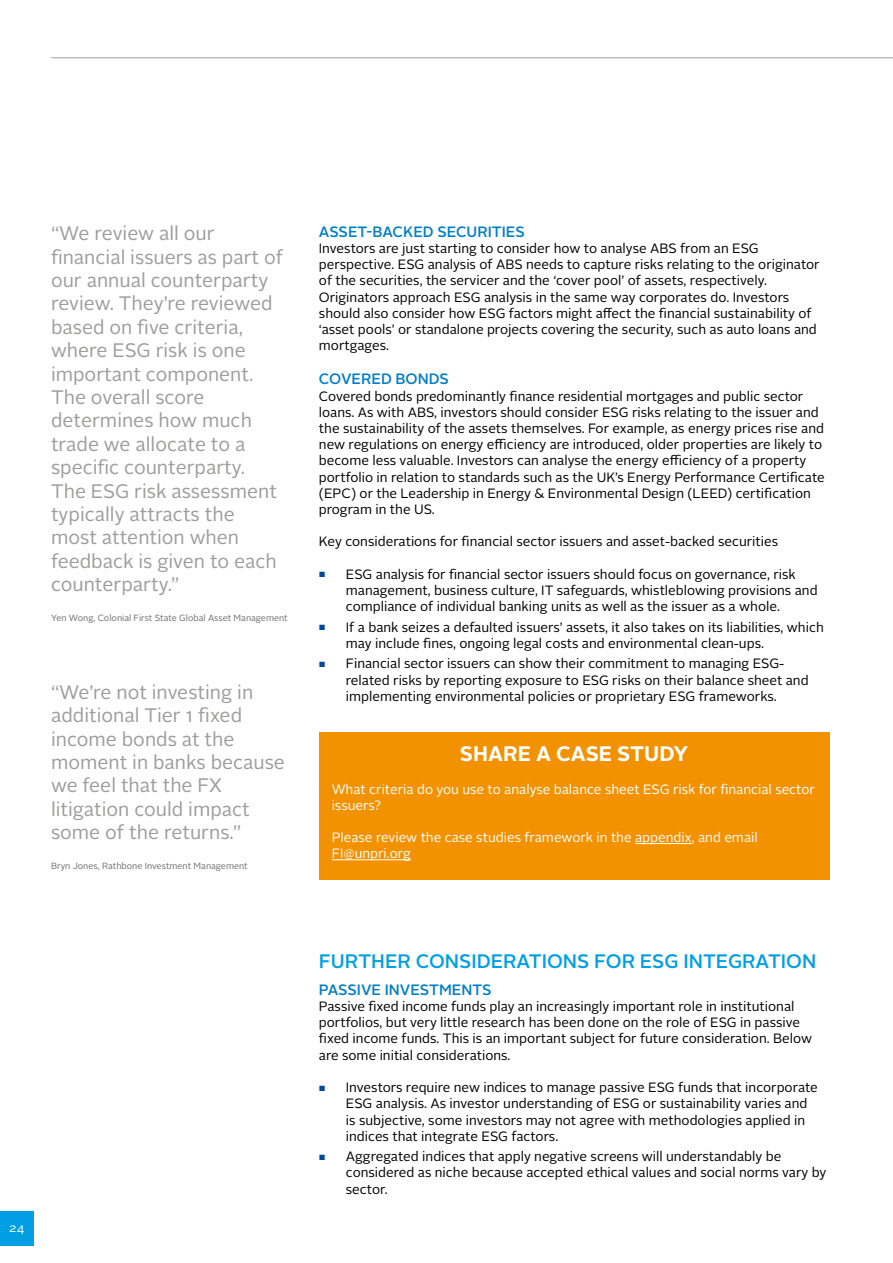
<style>
.page{position:relative;width:893px;height:1263px;background:#fff}
.page>*{position:absolute;margin:0;border:0;box-sizing:border-box;transform-origin:0 0}
.t1{font:700 21px "Alright Sans";color:#fff}
.t2{font:19.5px/23.4px "Alright Sans";color:#9d9d9c}
.t3{font:500 19.5px "Alright Sans";color:#009fe3}
.t4{font:500 15px "Alright Sans";color:#007ec7}
.t5{font:13.5px/16.2px "Alright Sans";color:#000}
.t6{font:13.5px/16.2px "Alright Sans";color:#fff}
.t7{font:12px "Alright Sans";color:#fff}
.t8{font:9px "Alright Sans";color:#706f6f}
.s1{font-size:7.5px;color:#00489a}
</style>
<div class="page">
<hr style="left:51px;top:57px;width:842px;height:1px;background:#9d9d9c">
<div style="left:0;top:1212px;width:34px;height:34px;background:#009fe3"></div>
<div style="left:319px;top:732px;width:510px;height:148px;background:#f39200"></div>
<hr style="left:635px;top:843px;width:57px;height:1px;background:#fff">
<hr style="left:332px;top:859px;width:79px;height:1px;background:#fff">
<p class="t2" style="left:51px;top:222px;width:234px">“We review all our financial issuers as part of our annual counterparty review. They’re reviewed based on five criteria, where ESG risk is one important component.<br>The overall score determines how much trade we allocate to a specific counterparty.<br>The ESG risk assessment typically attracts the most attention when feedback is given to each counterparty.”</p>
<p class="t8" style="left:51px;top:612px;width:238px">Yen Wong, Colonial First State Global Asset Management</p>
<p class="t4" style="left:319px;top:221px;width:207px">ASSET-BACKED SECURITIES</p>
<p class="t5" style="left:319px;top:240px;width:502px">Investors are just starting to consider how to analyse ABS from an ESG perspective. ESG analysis of ABS needs to capture risks relating to the originator of the securities, the servicer and the ‘cover pool’ of assets, respectively.<br>Originators approach ESG analysis in the same way corporates do. Investors should also consider how ESG factors might affect the financial sustainability of ‘asset pools’ or standalone projects covering the security, such as auto loans and mortgages.</p>
<p class="t4" style="left:319px;top:369px;width:131px">COVERED BONDS</p>
<p class="t5" style="left:319px;top:388px;width:507px">Covered bonds predominantly finance residential mortgages and public sector loans. As with ABS, investors should consider ESG risks relating to the issuer and the sustainability of the assets themselves. For example, as energy prices rise and new regulations on energy efficiency are introduced, older properties are likely to become less valuable. Investors can analyse the energy efficiency of a property portfolio in relation to standards such as the UK’s Energy Performance Certificate (EPC) or the Leadership in Energy &amp; Environmental Design (LEED) certification program in the US.</p>
<p class="t5" style="left:319px;top:534px;width:461px">Key considerations for financial sector issuers and asset-backed securities</p>
<p class="t5" style="left:346px;top:566px;width:473px;text-indent:-27px"><span class="s1">■</span> ESG analysis for financial sector issuers should focus on governance, risk management, business culture, IT safeguards, whistleblowing provisions and compliance of individual banking units as well as the issuer as a whole.</p>
<p class="t5" style="left:346px;top:619px;width:479px;text-indent:-27px"><span class="s1">■</span> If a bank seizes a defaulted issuers’ assets, it also takes on its liabilities, which may include fines, ongoing legal costs and environmental clean-ups.</p>
<p class="t5" style="left:346px;top:656px;width:464px;text-indent:-27px"><span class="s1">■</span> Financial sector issuers can show their commitment to managing ESG&shy;related risks by reporting exposure to ESG risks on their balance sheet and</p>
<h2 class="t2" style="left:51px;top:681px;width:204px">“We’re not investing in</h2>
<p class="t5" style="left:346px;top:688px;width:432px">implementing environmental policies or proprietary ESG frameworks.</p>
<h2 class="t2" style="left:51px;top:704px;width:235px">additional Tier 1 fixed income bonds at the moment in banks because we feel that the FX litigation could impact some of the returns.”</h2>
<p class="t8" style="left:51px;top:860px;width:198px">Bryn Jones, Rathbone Investment Management</p>
<h1 class="t1" style="left:460px;top:739px;width:230px">SHARE A CASE STUDY</h1>
<p class="t6" style="left:332px;top:781px;width:485px">What criteria do you use to analyse balance sheet ESG risk for financial sector issuers?</p>
<p class="t6" style="left:332px;top:830px;width:428px">Please review the case studies framework in the appendix, and email<br>FI@unpri.org</p>
<p class="t7" style="left:9px;top:1220px;width:17px">24</p>
<h2 class="t3" style="left:319px;top:948px;width:499px">FURTHER CONSIDERATIONS FOR ESG INTEGRATION</h2>
<p class="t4" style="left:319px;top:979px;width:174px">PASSIVE INVESTMENTS</p>
<p class="t5" style="left:319px;top:998px;width:495px">Passive fixed income funds play an increasingly important role in institutional portfolios, but very little research has been done on the role of ESG in passive fixed income funds. This is an important subject for future consideration. Below are some initial considerations.</p>
<p class="t5" style="left:346px;top:1079px;width:473px;text-indent:-27px"><span class="s1">■</span> Investors require new indices to manage passive ESG funds that incorporate ESG analysis. As investor understanding of ESG or sustainability varies and is subjective, some investors may not agree with methodologies applied in indices that integrate ESG factors.</p>
<p class="t5" style="left:346px;top:1148px;width:482px;text-indent:-27px"><span class="s1">■</span> Aggregated indices that apply negative screens will understandably be considered as niche because accepted ethical values and social norms vary by sector.</p>
</div>
